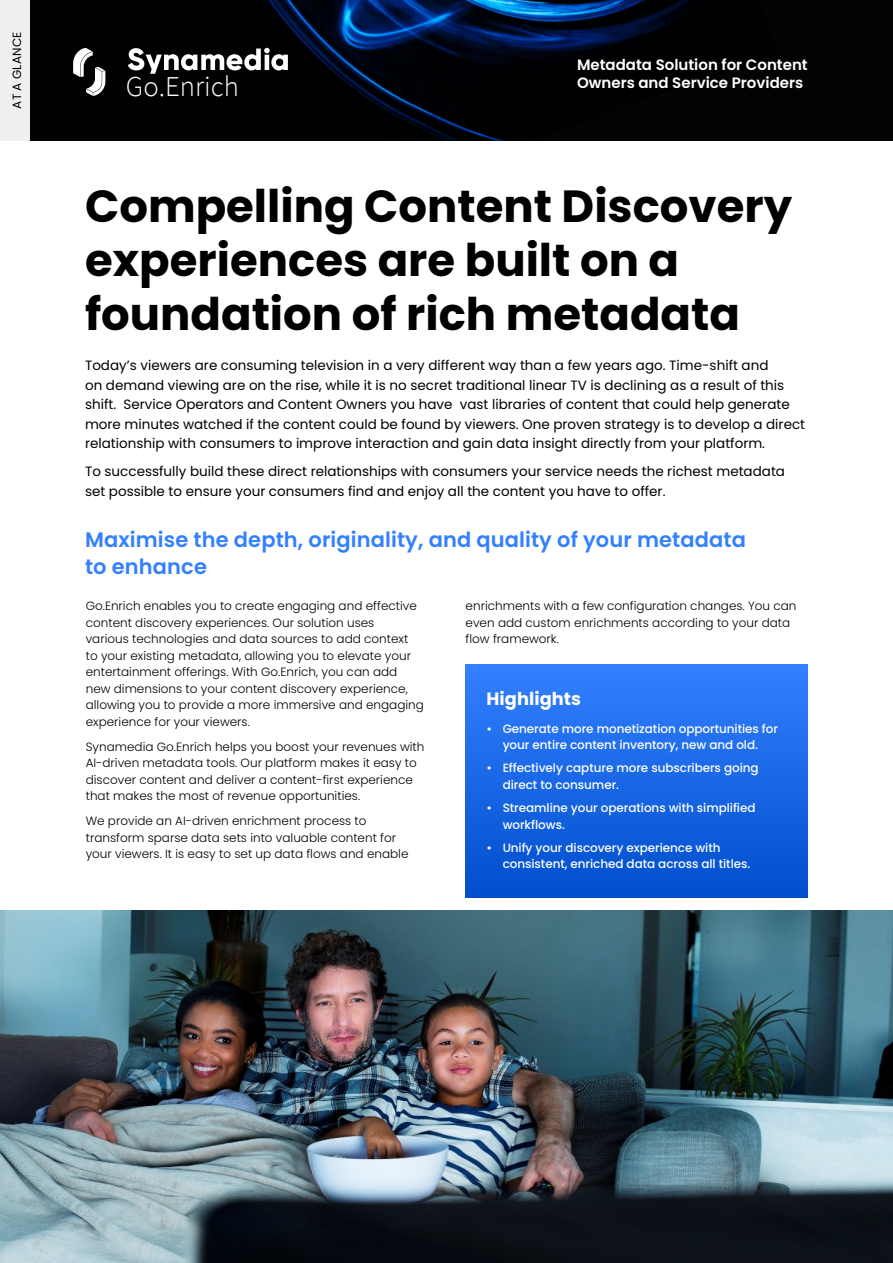
<style>
.page{position:relative;width:893px;height:1263px;background:#fff}
.page>*{position:absolute;margin:0;border:0;box-sizing:border-box;transform-origin:0 0}
.t1{font:700 45px/54px "Poppins";color:#000}
.t2{font:300 28.8px "Source Sans Pro";color:#fff}
.t3{font:600 21px/27px "Poppins";letter-spacing:.005em;color:#3380ff}
.t4{font:700 17.7px "Poppins";letter-spacing:.005em;color:#fff}
.t5{font:600 15px/18px "Poppins";color:#fff}
.t6{font:13.5px/19.5px "Poppins";color:#000}
.t7{font:300 12px/16.5px "Poppins";color:#000}
.t8{font:500 12px/16.5px "Poppins";letter-spacing:-.005em;color:#fff}
.t9{font:12px "Poppins";letter-spacing:.01em;color:#000}
</style>
<div class="page">
<div style="left:0;top:0;width:893px;height:141px;background:#030303"></div>
<img style="left:29px;top:0;width:661px;height:141px">
<svg style="left:128px;top:48px;width:160px;height:26px"></svg>
<svg style="left:73px;top:48px;width:32px;height:48px"></svg>
<img style="left:0;top:910px;width:893px;height:353px">
<div style="left:466px;top:664px;width:342px;height:233px;background:linear-gradient(to bottom,#3481ff,#014fcd)"></div>
<div style="left:0;top:0;width:29px;height:141px;background:#efefef"></div>
<p class="t9" style="left:10px;top:109px;width:78px;rotate:-90deg">AT A GLANCE</p>
<h2 class="t2" style="left:126px;top:69px;width:114px">Go.Enrich</h2>
<p class="t5" style="left:577px;top:56px;width:232px">Metadata Solution for Content<br>Owners and Service Providers</p>
<h1 class="t1" style="left:85px;top:180px;width:709px">Compelling Content Discovery experiences are built on a foundation of rich metadata</h1>
<p class="t6" style="left:85px;top:356px;width:722px">Today’s viewers are consuming television in a very different way than a few years ago. Time-shift and<br>on demand viewing are on the rise, while it is no secret traditional linear TV is declining as a result of this shift. Service Operators and Content Owners you have vast libraries of content that could help generate more minutes watched if the content could be found by viewers. One proven strategy is to develop a direct relationship with consumers to improve interaction and gain data insight directly from your platform.</p>
<p class="t6" style="left:85px;top:462px;width:701px">To successfully build these direct relationships with consumers your service needs the richest metadata set possible to ensure your consumers find and enjoy all the content you have to offer.</p>
<h3 class="t3" style="left:85px;top:526px;width:662px">Maximise the depth, originality, and quality of your metadata to enhance</h3>
<p class="t7" style="left:86px;top:598px;width:340px">Go.Enrich enables you to create engaging and effective content discovery experiences. Our solution uses<br>various technologies and data sources to add context<br>to your existing metadata, allowing you to elevate your entertainment offerings. With Go.Enrich, you can add new dimensions to your content discovery experience, allowing you to provide a more immersive and engaging experience for your viewers.</p>
<p class="t7" style="left:86px;top:738px;width:340px">Synamedia Go.Enrich helps you boost your revenues with AI-driven metadata tools. Our platform makes it easy to discover content and deliver a content-first experience that makes the most of revenue opportunities.</p>
<p class="t7" style="left:86px;top:813px;width:324px">We provide an AI-driven enrichment process to transform sparse data sets into valuable content for your viewers. It is easy to set up data flows and enable</p>
<p class="t7" style="left:466px;top:598px;width:332px">enrichments with a few configuration changes. You can even add custom enrichments according to your data flow framework.</p>
<h3 class="t4" style="left:486px;top:688px;width:96px">Highlights</h3>
<p class="t8" style="left:486px;top:720px;width:293px;text-align:center">• Generate more monetization opportunities for your entire content inventory, new and old.</p>
<p class="t8" style="left:503px;top:760px;width:258px;text-indent:-16px">• Effectively capture more subscribers going direct to consumer.</p>
<p class="t8" style="left:503px;top:800px;width:254px;text-indent:-16px">• Streamline your operations with simplified workflows.</p>
<p class="t8" style="left:503px;top:839px;width:249px;text-indent:-16px">• Unify your discovery experience with consistent, enriched data across all titles.</p>
</div>
